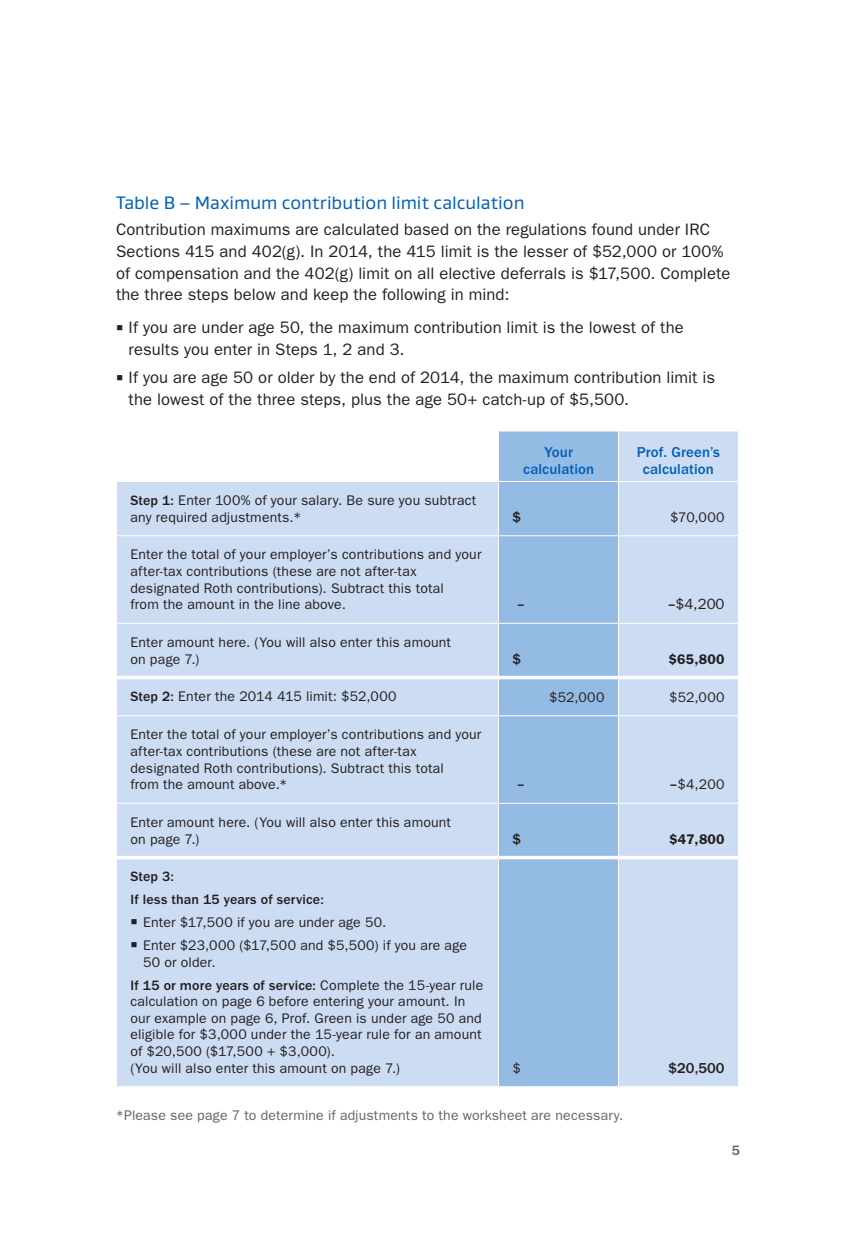
<style>
.page{position:relative;width:856px;height:1234px;background:#fff}
.page>*{position:absolute;margin:0;border:0;box-sizing:border-box;transform-origin:0 0}
.t1{font:18.38px "Gustan";color:#005fb9}
.t2{font:16.62px/21.9px "ITC Franklin Gothic Std";letter-spacing:.005em;color:#231f20}
.t3{font:500 14.88px/16.6px "ITC Franklin Gothic Std";letter-spacing:.01em;color:#005fb9;text-align:center}
.t4{font:500 14.88px "ITC Franklin Gothic Std";color:#231f20}
.t5{font:14.88px "ITC Franklin Gothic Std";color:#231f20}
.t6{font:14px/16.6px "ITC Franklin Gothic Std";letter-spacing:.015em;color:#231f20}
.t7{font:14px "ITC Franklin Gothic Std";letter-spacing:.015em;color:#636366}
.t8{font:500 14px "ITC Franklin Gothic Std";letter-spacing:.01em;color:#231f20}
.t9{font:600 14px "ITC Franklin Gothic Std";letter-spacing:.02em;color:#231f20}
.t10{font:500 14px "ITC Franklin Gothic Std";color:#636366}
.s1{font-weight:500}
.s2{font-weight:500;font-size:14.88px}
</style>
<div class="page">
<svg style="left:117px;top:431px;width:620px;height:655px;background:#c3d7ef"></svg>
<hr style="left:498px;top:482px;width:1px;height:53px;background:#fff">
<hr style="left:618px;top:482px;width:1px;height:53px;background:#fff">
<hr style="left:498px;top:536px;width:1px;height:86px;background:#fff">
<hr style="left:618px;top:536px;width:1px;height:86px;background:#fff">
<hr style="left:498px;top:623px;width:1px;height:52px;background:#fff">
<hr style="left:618px;top:623px;width:1px;height:52px;background:#fff">
<hr style="left:498px;top:679px;width:1px;height:36px;background:#fff">
<hr style="left:618px;top:679px;width:1px;height:36px;background:#fff">
<hr style="left:498px;top:716px;width:1px;height:86px;background:#fff">
<hr style="left:618px;top:716px;width:1px;height:86px;background:#fff">
<hr style="left:498px;top:803px;width:1px;height:52px;background:#fff">
<hr style="left:618px;top:803px;width:1px;height:52px;background:#fff">
<hr style="left:498px;top:859px;width:1px;height:227px;background:#fff">
<hr style="left:618px;top:859px;width:1px;height:227px;background:#fff">
<hr style="left:618px;top:431px;width:1px;height:50px;background:#fff">
<hr style="left:498px;top:431px;width:1px;height:50px;background:#fff">
<hr style="left:116px;top:715px;width:382px;height:1px;background:#fff">
<hr style="left:498px;top:715px;width:120px;height:1px;background:#fff">
<hr style="left:618px;top:715px;width:120px;height:1px;background:#fff">
<hr style="left:116px;top:622px;width:382px;height:1px;background:#fff">
<hr style="left:498px;top:622px;width:120px;height:1px;background:#fff">
<hr style="left:618px;top:622px;width:120px;height:1px;background:#fff">
<hr style="left:116px;top:802px;width:382px;height:1px;background:#fff">
<hr style="left:498px;top:802px;width:120px;height:1px;background:#fff">
<hr style="left:618px;top:802px;width:120px;height:1px;background:#fff">
<hr style="left:116px;top:535px;width:382px;height:1px;background:#fff">
<hr style="left:498px;top:535px;width:120px;height:1px;background:#fff">
<hr style="left:618px;top:535px;width:120px;height:1px;background:#fff">
<svg style="left:117px;top:675px;width:381px;height:4px"></svg>
<svg style="left:498px;top:675px;width:120px;height:4px"></svg>
<svg style="left:618px;top:675px;width:119px;height:4px"></svg>
<svg style="left:117px;top:855px;width:381px;height:4px"></svg>
<svg style="left:498px;top:855px;width:120px;height:4px"></svg>
<svg style="left:618px;top:855px;width:119px;height:4px"></svg>
<hr style="left:116px;top:481px;width:382px;height:1px;background:#fff">
<hr style="left:498px;top:481px;width:120px;height:1px;background:#fff">
<hr style="left:618px;top:481px;width:120px;height:1px;background:#fff">
<svg style="left:131px;top:918px;width:6px;height:5px"></svg>
<svg style="left:131px;top:941px;width:6px;height:5px"></svg>
<p class="t1" style="left:116px;top:191px;width:410px">Table B – Maximum contribution limit calculation</p>
<p class="t2" style="left:116px;top:218px;width:615px">Contribution maximums are calculated based on the regulations found under IRC Sections 415 and 402(g). In 2014, the 415 limit is the lesser of $52,000 or 100% of compensation and the 402(g) limit on all elective deferrals is $17,500. Complete the three steps below and keep the following in mind:</p>
<p class="t2" style="left:128px;top:317px;width:556px">If you are under age 50, the maximum contribution limit is the lowest of the results you enter in Steps 1, 2 and 3.</p>
<p class="t2" style="left:128px;top:367px;width:588px">If you are age 50 or older by the end of 2014, the maximum contribution limit is the lowest of the three steps, plus the age 50+ catch-up of $5,500.</p>
<p class="t3" style="left:523px;top:444px;width:73px">Your calculation</p>
<p class="t3" style="left:636px;top:444px;width:85px">Prof. Green’s calculation</p>
<p class="t6" style="left:130px;top:492px;width:347px"><span class="s1">Step 1:</span> Enter 100% of your salary. Be sure you subtract any required adjustments.*</p>
<p class="t4" style="left:512px;top:508px;width:10px">$</p>
<p class="t6" style="left:670px;top:508px;width:56px">$70,000</p>
<p class="t6" style="left:130px;top:546px;width:352px">Enter the total of your employer’s contributions and your after-tax contributions (these are not after-tax designated Roth contributions). Subtract this total<br>from the amount in the line above.</p>
<p class="t6" style="left:130px;top:634px;width:322px">Enter amount here. (You will also enter this amount on page 7.)</p>
<p class="t4" style="left:517px;top:596px;width:9px">–</p>
<p class="t5" style="left:667px;top:595px;width:58px"><span class="s1">–</span>$4,200</p>
<p class="t4" style="left:512px;top:650px;width:10px">$</p>
<p class="t9" style="left:668px;top:650px;width:57px">$65,800</p>
<p class="t6" style="left:130px;top:688px;width:267px"><span class="s1">Step 2:</span> Enter the 2014 415 limit: $52,000</p>
<p class="t6" style="left:549px;top:688px;width:57px">$52,000</p>
<p class="t6" style="left:669px;top:688px;width:57px">$52,000</p>
<p class="t6" style="left:130px;top:726px;width:352px">Enter the total of your employer’s contributions and your after-tax contributions (these are not after-tax designated Roth contributions). Subtract this total<br>from the amount above.*</p>
<p class="t4" style="left:517px;top:776px;width:9px">–</p>
<p class="t6" style="left:669px;top:776px;width:56px"><span class="s2">–</span>$4,200</p>
<p class="t6" style="left:130px;top:813px;width:322px">Enter amount here. (You will also enter this amount on page 7.)</p>
<p class="t4" style="left:512px;top:830px;width:10px">$</p>
<p class="t9" style="left:668px;top:830px;width:57px">$47,800</p>
<p class="t8" style="left:130px;top:868px;width:45px">Step 3:</p>
<p class="t8" style="left:130px;top:891px;width:195px">If less than 15 years of service:</p>
<p class="t6" style="left:143px;top:914px;width:244px">Enter $17,500 if you are under age 50.</p>
<p class="t6" style="left:143px;top:936px;width:325px">Enter $23,000 ($17,500 and $5,500) if you are age</p>
<p class="t6" style="left:130px;top:950px;width:354px;line-height:22.9px;text-indent:13px">50 or older.<br><span class="s1">If 15 or more years of service:</span> Complete the 15-year rule</p>
<p class="t6" style="left:130px;top:993px;width:353px">calculation on page 6 before entering your amount. In our example on page 6, Prof. Green is under age 50 and eligible for $3,000 under the 15-year rule for an amount of $20,500 ($17,500 + $3,000).<br>(You will also enter this amount on page 7.)</p>
<p class="t6" style="left:512px;top:1059px;width:10px">$</p>
<p class="t4" style="left:668px;top:1059px;width:58px">$20,500</p>
<p class="t7" style="left:116px;top:1106px;width:509px">*Please see page 7 to determine if adjustments to the worksheet are necessary.</p>
<p class="t10" style="left:731px;top:1142px;width:10px">5</p>
</div>
